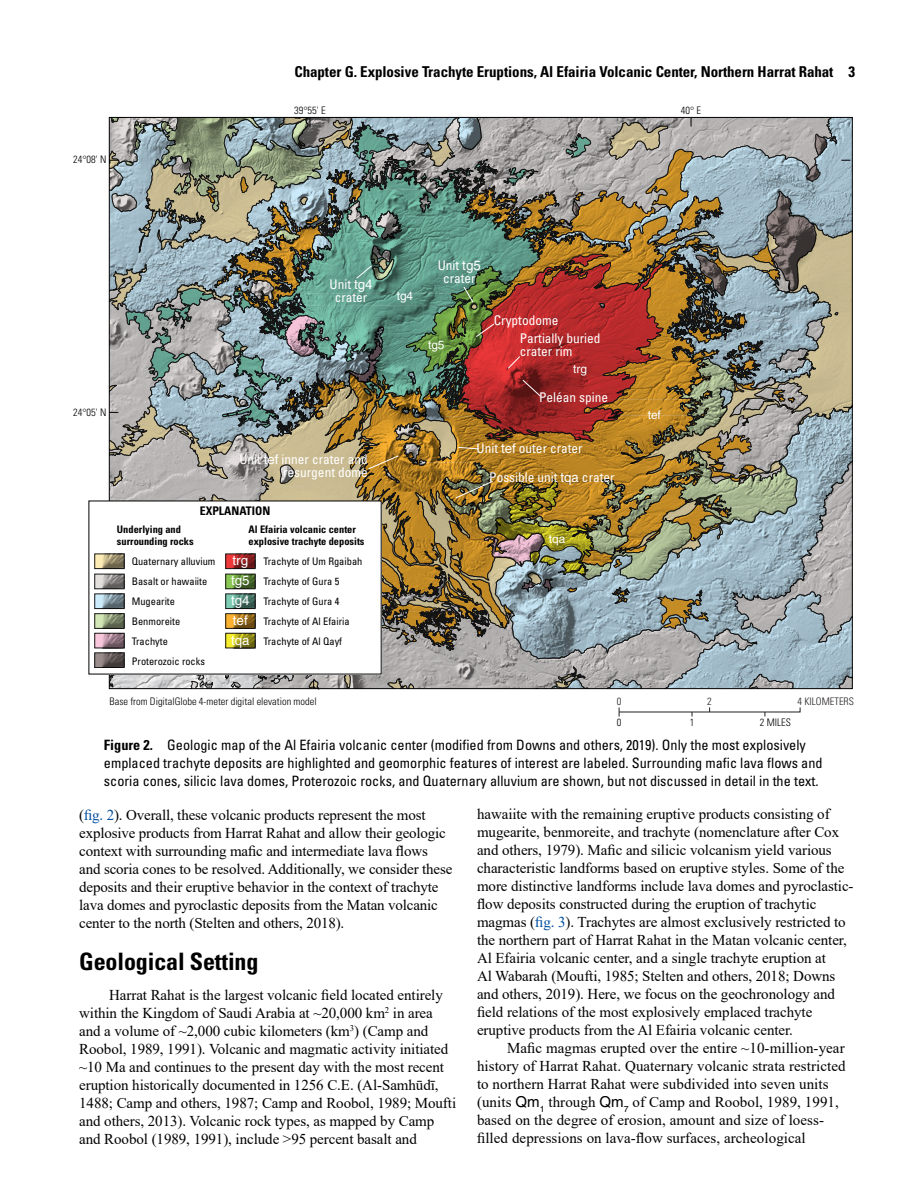
<style>
.page{position:relative;width:918px;height:1188px;background:#fff}
.page>*{position:absolute;margin:0;border:0;box-sizing:border-box;transform-origin:0 0}
.Heading_1{font:700 condensed 24px "Univers";letter-spacing:-.005em;color:#000}
.Body_Text{font:15px/18px "Times New Roman";letter-spacing:-.005em;color:#000}
.t1{font:700 condensed 15px "Univers";letter-spacing:-.005em;color:#000}
.FigureCaption{font:condensed 14.25px/18px "Univers";color:#000}
.t2{font:condensed 13.35px/12.6px "Univers";color:#fff;text-align:center}
.t3{font:13.35px/19.8px "FGDC Geo Age";color:#fff}
.t4{font:11.85px "FGDC Geo Age";color:#fff}
.t5{font:700 condensed 11.85px "Univers";color:#000}
.t6{font:condensed 10.35px/20px "Univers";color:#000}
.t7{font:700 condensed 10.35px/12.5px "Univers";color:#000}
.t8{font:300 condensed 10.35px "Univers";color:#000}
.t9{font:300 condensed 10.35px "Univers";color:#231f20}
.t10{font:300 condensed 10.35px "Univers";color:#010101}
.s1{font-family:"FGDC Geo Age";font-stretch:normal}
.s2{font-weight:700}
.s3{color:#034ea2}
.s4{font-family:"FGDC Geo Age"}
</style>
<div class="page">
<svg style="left:618px;top:707px;width:183px;height:10px"></svg>
<svg style="left:109px;top:119px;width:743px;height:571px;background:#8f8977"></svg>
<div style="left:89px;top:501px;width:292px;height:173px;background:#fff"></div>
<svg style="left:97px;top:556px;width:25px;height:11px"></svg>
<div style="left:95px;top:554px;width:29px;height:15px;border:1px solid #000"></div>
<svg style="left:97px;top:576px;width:25px;height:11px"></svg>
<div style="left:95px;top:574px;width:29px;height:15px;border:1px solid #000"></div>
<svg style="left:97px;top:596px;width:25px;height:11px"></svg>
<div style="left:95px;top:594px;width:29px;height:15px;border:1px solid #000"></div>
<svg style="left:97px;top:615px;width:25px;height:12px"></svg>
<div style="left:95px;top:613px;width:29px;height:16px;border:1px solid #000"></div>
<svg style="left:97px;top:635px;width:25px;height:11px"></svg>
<div style="left:95px;top:633px;width:29px;height:15px;border:1px solid #000"></div>
<svg style="left:97px;top:655px;width:25px;height:11px"></svg>
<div style="left:95px;top:653px;width:29px;height:15px;border:1px solid #000"></div>
<svg style="left:228px;top:556px;width:25px;height:11px"></svg>
<div style="left:226px;top:554px;width:29px;height:15px;border:1px solid #000"></div>
<svg style="left:228px;top:576px;width:25px;height:11px"></svg>
<div style="left:226px;top:574px;width:29px;height:15px;border:1px solid #000"></div>
<svg style="left:228px;top:596px;width:25px;height:11px"></svg>
<div style="left:226px;top:594px;width:29px;height:15px;border:1px solid #000"></div>
<svg style="left:228px;top:615px;width:25px;height:12px"></svg>
<div style="left:226px;top:613px;width:29px;height:16px;border:1px solid #000"></div>
<svg style="left:228px;top:635px;width:25px;height:11px"></svg>
<div style="left:226px;top:633px;width:29px;height:15px;border:1px solid #000"></div>
<p class="t1" style="left:294px;top:62px;width:562px">Chapter G. Explosive Trachyte Eruptions, Al Efairia Volcanic Center, Northern Harrat Rahat 3</p>
<p class="t8" style="left:73px;top:153px;width:35px">24°08' N</p>
<p class="t8" style="left:294px;top:104px;width:33px">39°55' E</p>
<p class="t8" style="left:681px;top:104px;width:22px">40° E</p>
<p class="t2" style="left:330px;top:278px;width:45px">Unit <span class="s1">tg4 </span>crater</p>
<p class="t8" style="left:73px;top:406px;width:35px">24°05' N</p>
<p class="t2" style="left:239px;top:453px;width:130px;text-align:right">Unit <span class="s1">tef</span> inner crater and resurgent dome</p>
<p class="t5" style="left:200px;top:504px;width:72px">EXPLANATION</p>
<p class="t7" style="left:117px;top:523px;width:78px">Underlying and surrounding rocks</p>
<p class="t6" style="left:132px;top:551px;width:85px">Quaternary alluvium<br>Basalt or hawaiite<br>Mugearite<br>Benmoreite<br>Trachyte<br>Proterozoic rocks</p>
<p class="t7" style="left:249px;top:523px;width:117px">Al Efairia volcanic center explosive trachyte deposits</p>
<p class="t6" style="left:263px;top:551px;width:101px">Trachyte of Um Rgaibah<br>Trachyte of Gura 5<br>Trachyte of Gura 4<br>Trachyte of Al Efairia<br>Trachyte of Al Qayf</p>
<p class="t3" style="left:231px;top:551px;width:20px">trg tg5 tg4 tef tqa</p>
<p class="t4" style="left:397px;top:290px;width:18px">tg4</p>
<p class="t2" style="left:438px;top:259px;width:45px">Unit <span class="s1">tg5 </span>crater</p>
<p class="t4" style="left:428px;top:339px;width:18px">tg5</p>
<p class="t2" style="left:494px;top:314px;width:66px">Cryptodome</p>
<p class="t2" style="left:520px;top:332px;width:82px;text-align:left">Partially buried crater rim</p>
<p class="t4" style="left:573px;top:363px;width:15px">trg</p>
<p class="t2" style="left:539px;top:391px;width:71px">Peléan spine</p>
<p class="t2" style="left:477px;top:441px;width:108px">Unit <span class="s1">tef</span> outer crater</p>
<p class="t2" style="left:489px;top:471px;width:127px">Possible unit <span class="s1">tqa</span> crater</p>
<p class="t4" style="left:549px;top:533px;width:18px">tqa</p>
<p class="t4" style="left:648px;top:409px;width:15px">tef</p>
<p class="t8" style="left:110px;top:695px;width:209px">Base from DigitalGlobe 4-meter digital elevation model</p>
<p class="t9" style="left:617px;top:695px;width:6px">0</p>
<p class="t9" style="left:707px;top:695px;width:6px">2</p>
<p class="t9" style="left:797px;top:695px;width:58px">4 KILOMETERS</p>
<p class="t10" style="left:617px;top:716px;width:6px">0</p>
<p class="t10" style="left:690px;top:716px;width:6px">1</p>
<p class="t10" style="left:760px;top:716px;width:33px">2 MILES</p>
<p class="FigureCaption" style="left:104px;top:736px;width:720px"><span class="s2">Figure 2.</span> Geologic map of the Al Efairia volcanic center (modified from Downs and others, 2019). Only the most explosively emplaced trachyte deposits are highlighted and geomorphic features of interest are labeled. Surrounding mafic lava flows and scoria cones, silicic lava domes, Proterozoic rocks, and Quaternary alluvium are shown, but not discussed in detail in the text.</p>
<p class="Body_Text" style="left:79px;top:805px;width:375px">(<span class="s3">fig. 2</span>). Overall, these volcanic products represent the most explosive products from Harrat Rahat and allow their geologic context with surrounding mafic and intermediate lava flows and scoria cones to be resolved. Additionally, we consider these deposits and their eruptive behavior in the context of trachyte lava domes and pyroclastic deposits from the Matan volcanic center to the north (Stelten and others, 2018).</p>
<p class="Heading_1" style="left:79px;top:946px;width:181px">Geological Setting</p>
<p class="Body_Text" style="left:79px;top:985px;width:378px;text-indent:30px">Harrat Rahat is the largest volcanic field located entirely within the Kingdom of Saudi Arabia at ~20,000 km<sup>2</sup> in area and a volume of ~2,000 cubic kilometers (km<sup>3</sup>) (Camp and Roobol, 1989, 1991). Volcanic and magmatic activity initiated ~10 Ma and continues to the present day with the most recent eruption historically documented in 1256 C.E. (Al-Samhūdī, 1488; Camp and others, 1987; Camp and Roobol, 1989; Moufti and others, 2013). Volcanic rock types, as mapped by Camp and Roobol (1989, 1991), include &gt;95 percent basalt and</p>
<p class="Body_Text" style="left:477px;top:804px;width:378px">hawaiite with the remaining eruptive products consisting of mugearite, benmoreite, and trachyte (nomenclature after Cox and others, 1979). Mafic and silicic volcanism yield various characteristic landforms based on eruptive styles. Some of the more distinctive landforms include lava domes and pyroclastic&shy;flow deposits constructed during the eruption of trachytic magmas (<span class="s3">fig. 3</span>). Trachytes are almost exclusively restricted to the northern part of Harrat Rahat in the Matan volcanic center, Al Efairia volcanic center, and a single trachyte eruption at<br>Al Wabarah (Moufti, 1985; Stelten and others, 2018; Downs and others, 2019). Here, we focus on the geochronology and field relations of the most explosively emplaced trachyte eruptive products from the Al Efairia volcanic center.</p>
<p class="Body_Text" style="left:477px;top:1038px;width:370px;text-indent:30px">Mafic magmas erupted over the entire ~10-million-year history of Harrat Rahat. Quaternary volcanic strata restricted to northern Harrat Rahat were subdivided into seven units (units <span class="s4">Qm</span><sub>1</sub> through <span class="s4">Qm</span><sub>7</sub> of Camp and Roobol, 1989, 1991, based on the degree of erosion, amount and size of loess&shy;filled depressions on lava-flow surfaces, archeological</p>
</div>
